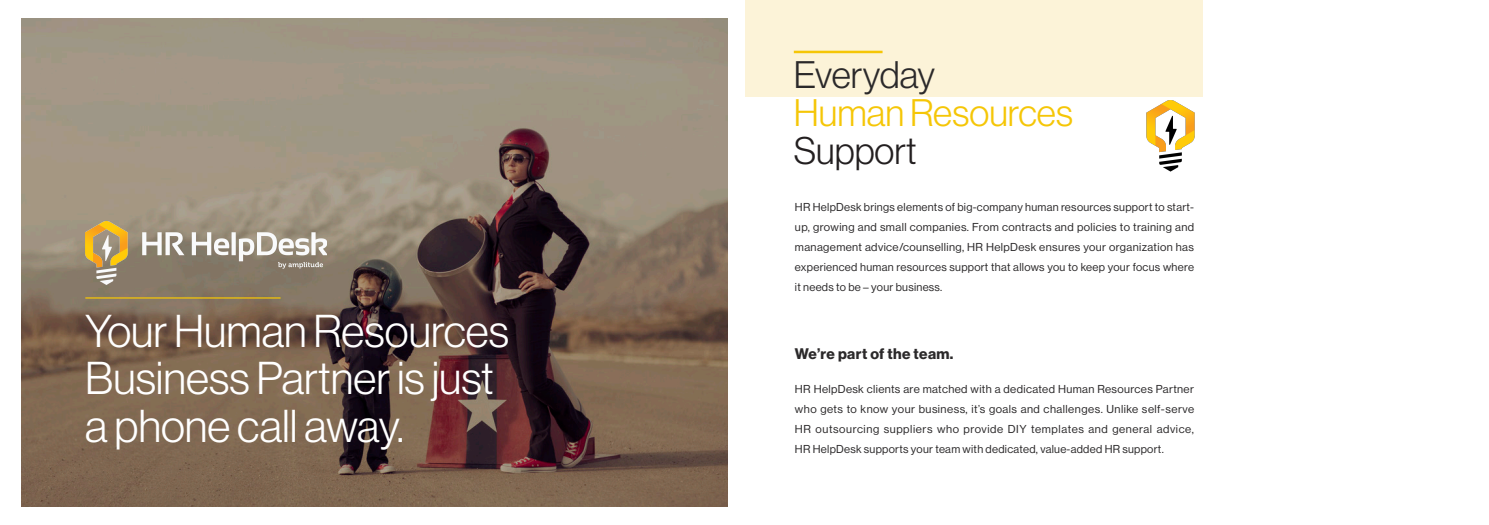
<style>
.page{position:relative;width:1489px;height:525px;background:#fff}
.page>*{position:absolute;margin:0;border:0;box-sizing:border-box;transform-origin:0 0}
.t1{font:45px/47.5px "N Haas Grotesk DS Pro 45 Lt";color:#fff}
.t2{font:37.5px/37.5px "N Haas Grotesk DS Pro 45 Lt";color:#f5c607}
.Body_Text__new{font:15px "N Haas Grotesk DS Pro 75 Bd";letter-spacing:.025em;color:#2b292a}
.Body_Text__new-2{font:11.25px/20px "N Haas Grotesk DS Pro 55 Rg";letter-spacing:.025em;color:#2b292a;text-align:justify}
.s1{color:#2b292a}
.s2{color:#231f20}
</style>
<div class="page">
<img style="left:22px;top:19px;width:706px;height:487px">
<hr style="left:85px;top:297px;width:195px;height:1px;background:#f5c607">
<div style="left:745px;top:0;width:457px;height:96px;background:#fcf3d8"></div>
<hr style="left:793px;top:51px;width:89px;height:2px;background:#f5c607">
<img style="left:85px;top:221px;width:241px;height:63px">
<img style="left:1146px;top:100px;width:48px;height:71px">
<p class="t1" style="left:85px;top:307px;width:425px">Your Human Resources<br>Business Partner is just a phone call away.</p>
<p class="t2" style="left:793px;top:57px;width:280px"><span class="s1">Everyday<br></span>Human Resources<br><span class="s2">Support</span></p>
<p class="Body_Text__new-2" style="left:795px;top:197px;width:400px">HR HelpDesk brings elements of big-company human resources support to start&shy;up, growing and small companies. From contracts and policies to training and management advice/counselling, HR HelpDesk ensures your organization has experienced human resources support that allows you to keep your focus where it needs to be – your business.</p>
<p class="Body_Text__new" style="left:795px;top:345px;width:160px">We’re part of the team.</p>
<p class="Body_Text__new-2" style="left:795px;top:379px;width:400px">HR HelpDesk clients are matched with a dedicated Human Resources Partner who gets to know your business, it’s goals and challenges. Unlike self-serve HR outsourcing suppliers who provide DIY templates and general advice, HR HelpDesk supports your team with dedicated, value-added HR support.</p>
</div>
